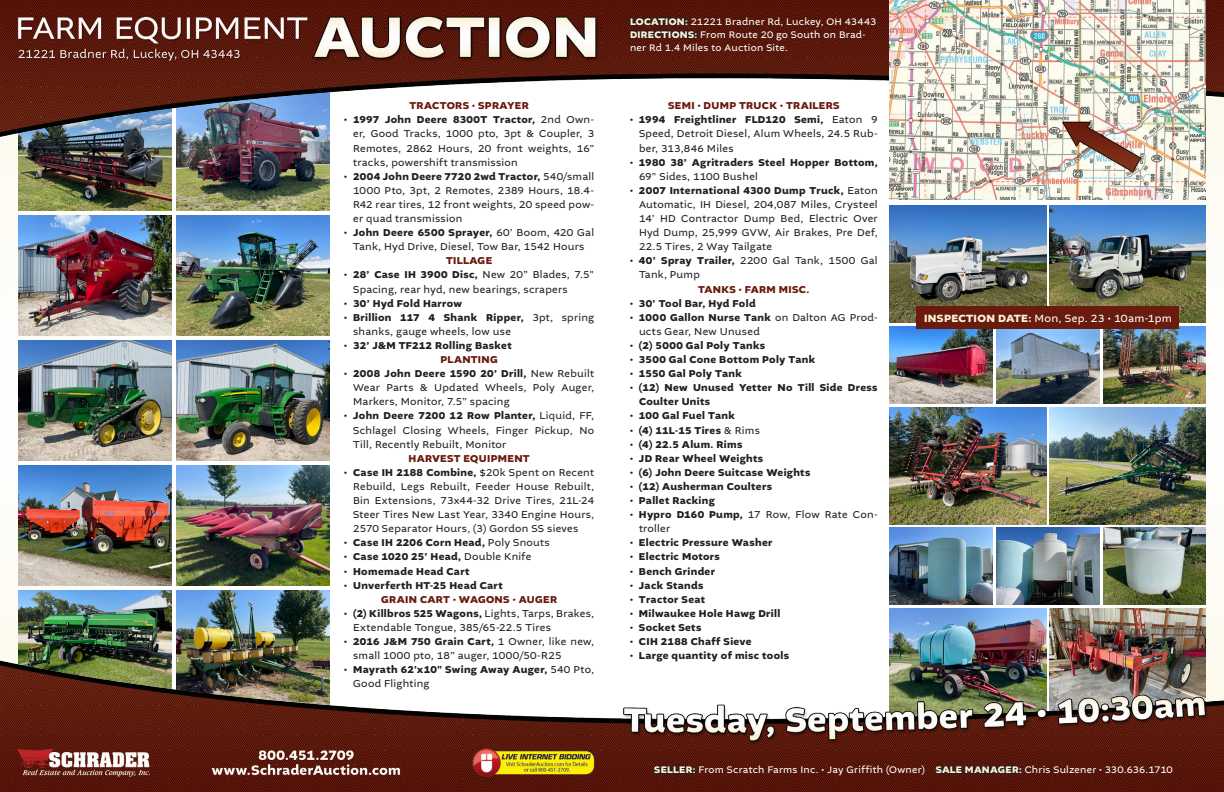
<style>
.page{position:relative;width:1224px;height:792px;background:#fff}
.page>*{position:absolute;margin:0;border:0;box-sizing:border-box;transform-origin:0 0}
.t1{font:11px "Altivo";letter-spacing:.025em;color:#fff}
.t2{font:10.5px/14.1px "Altivo";letter-spacing:.025em;color:#231f20;text-align:justify}
.t3{font:700 10.5px/14.1px "Altivo";letter-spacing:.03em;color:#231f20}
.t4{font:700 10.5px "Altivo";letter-spacing:.03em;color:#691b0d}
.t5{font:10px/13px "Altivo";letter-spacing:.025em;color:#fff}
.s1{font-weight:700}
.s2{font-weight:400}
.s3{font-weight:700;color:#231f20}
.s4{font-weight:700;color:#fbf2d8}
</style>
<div class="page">
<img style="left:0;top:153px;width:1224px;height:486px">
<img style="left:18px;top:153px;width:153px;height:57px">
<img style="left:18px;top:591px;width:153px;height:48px">
<img style="left:176px;top:153px;width:154px;height:57px">
<img style="left:997px;top:528px;width:102px;height:77px">
<img style="left:997px;top:329px;width:102px;height:75px">
<img style="left:1103px;top:528px;width:103px;height:77px">
<img style="left:1103px;top:326px;width:103px;height:78px">
<img style="left:890px;top:528px;width:103px;height:77px">
<img style="left:890px;top:326px;width:103px;height:78px">
<img style="left:890px;top:407px;width:156px;height:117px">
<img style="left:890px;top:206px;width:156px;height:117px">
<img style="left:890px;top:608px;width:156px;height:31px">
<img style="left:1050px;top:407px;width:156px;height:117px">
<img style="left:1050px;top:206px;width:156px;height:117px">
<img style="left:1050px;top:608px;width:156px;height:31px">
<img style="left:176px;top:591px;width:154px;height:48px">
<img style="left:0;top:0;width:1224px;height:153px">
<img style="left:0;top:639px;width:1224px;height:153px">
<img style="left:890px;top:0;width:316px;height:200px">
<img style="left:18px;top:215px;width:153px;height:121px">
<img style="left:18px;top:341px;width:153px;height:120px">
<img style="left:18px;top:466px;width:153px;height:120px">
<img style="left:176px;top:215px;width:154px;height:121px">
<img style="left:176px;top:341px;width:154px;height:120px">
<img style="left:176px;top:466px;width:154px;height:120px">
<div style="left:917px;top:307px;width:262px;height:22px;background:#691b0d"></div>
<p class="t4" style="left:410px;top:99px;width:121px">TRACTORS • SPRAYER</p>
<p class="t2" style="left:353px;top:113px;width:243px;text-indent:-9px"><span class="s1">• 1997 John Deere 8300T Tractor,</span> 2nd Own&shy;er, Good Tracks, 1000 pto, 3pt &amp; Coupler, 3<br>Remotes, 2862 Hours, 20 front weights, 16” tracks, powershift transmission</p>
<p class="t2" style="left:353px;top:169px;width:243px;text-indent:-9px"><span class="s1">• 2004 John Deere 7720 2wd Tractor,</span> 540/small 1000 Pto, 3pt, 2 Remotes, 2389 Hours, 18.4- R42 rear tires, 12 front weights, 20 speed pow&shy;er quad transmission</p>
<p class="t2" style="left:344px;top:226px;width:252px;text-align:center"><span class="s1">• John Deere 6500 Sprayer,</span> 60’ Boom, 420 Gal<br>Tank, Hyd Drive, Diesel, Tow Bar, 1542 Hours</p>
<p class="t4" style="left:446px;top:254px;width:47px">TILLAGE</p>
<p class="t2" style="left:353px;top:268px;width:243px;text-indent:-9px"><span class="s1">• 28’ Case IH 3900 Disc,</span> New 20” Blades, 7.5"<br>Spacing, rear hyd, new bearings, scrapers</p>
<p class="t3" style="left:344px;top:296px;width:119px">• 30’ Hyd Fold Harrow</p>
<p class="t2" style="left:353px;top:310px;width:243px;text-indent:-9px"><span class="s1">• Brillion 117 4 Shank Ripper,</span> 3pt, spring shanks, gauge wheels, low use</p>
<p class="t3" style="left:344px;top:339px;width:169px">• 32’ J&amp;M TF212 Rolling Basket</p>
<p class="t4" style="left:440px;top:353px;width:59px">PLANTING</p>
<p class="t2" style="left:353px;top:367px;width:243px;text-indent:-9px"><span class="s1">• 2008 John Deere 1590 20’ Drill,</span> New Rebuilt Wear Parts &amp; Updated Wheels, Poly Auger, Markers, Monitor, 7.5” spacing</p>
<p class="t2" style="left:353px;top:409px;width:243px;text-indent:-9px"><span class="s1">• John Deere 7200 12 Row Planter,</span> Liquid, FF, Schlagel Closing Wheels, Finger Pickup, No Till, Recently Rebuilt, Monitor</p>
<p class="t4" style="left:409px;top:451px;width:123px">HARVEST EQUIPMENT</p>
<p class="t2" style="left:353px;top:465px;width:243px;text-indent:-9px"><span class="s1">• Case IH 2188 Combine,</span> $20k Spent on Recent Rebuild, Legs Rebuilt, Feeder House Rebuilt, Bin Extensions, 73x44-32 Drive Tires, 21L-24<br>Steer Tires New Last Year, 3340 Engine Hours, 2570 Separator Hours, (3) Gordon SS sieves</p>
<p class="t3" style="left:344px;top:536px;width:207px">• Case IH 2206 Corn Head, <span class="s2">Poly Snouts</span></p>
<p class="t3" style="left:344px;top:550px;width:189px">• Case 1020 25’ Head, <span class="s2">Double Knife</span></p>
<p class="t3" style="left:344px;top:564px;width:127px">• Homemade Head Cart</p>
<p class="t3" style="left:344px;top:578px;width:160px">• Unverferth HT-25 Head Cart</p>
<p class="t4" style="left:381px;top:592px;width:177px">GRAIN CART • WAGONS • AUGER</p>
<p class="t2" style="left:353px;top:606px;width:243px;text-indent:-9px"><span class="s1">• (2) Killbros 525 Wagons,</span> Lights, Tarps, Brakes,<br>Extendable Tongue, 385/65-22.5 Tires</p>
<p class="t2" style="left:353px;top:635px;width:243px;text-indent:-9px"><span class="s1">• 2016 J&amp;M 750 Grain Cart,</span> 1 Owner, like new, small 1000 pto, 18” auger, 1000/50-R25</p>
<p class="t3" style="left:353px;top:663px;width:243px;text-indent:-9px">• Mayrath 62'x10" Swing Away Auger, <span class="s2">540 Pto,<br>Good Flighting</span></p>
<p class="t5" style="left:630px;top:15px;width:248px"><span class="s3">LOCATION:</span> 21221 Bradner Rd, Luckey, OH 43443</p>
<p class="t5" style="left:630px;top:28px;width:237px"><span class="s3">DIRECTIONS:</span> From Route 20 go South on Brad&shy;ner Rd 1.4 Miles to Auction Site.</p>
<p class="t4" style="left:668px;top:99px;width:173px">SEMI • DUMP TRUCK • TRAILERS</p>
<p class="t2" style="left:639px;top:113px;width:240px;text-indent:-9px"><span class="s1">• 1994 Freightliner FLD120 Semi,</span> Eaton 9<br>Speed, Detroit Diesel, Alum Wheels, 24.5 Rub&shy;ber, 313,846 Miles</p>
<p class="t3" style="left:639px;top:155px;width:240px;text-indent:-9px">• 1980 38’ Agritraders Steel Hopper Bottom,<br><span class="s2">69" Sides, 1100 Bushel</span></p>
<p class="t2" style="left:639px;top:183px;width:240px;text-indent:-9px"><span class="s1">• 2007 International 4300 Dump Truck,</span> Eaton Automatic, IH Diesel, 204,087 Miles, Crysteel 14’ HD Contractor Dump Bed, Electric Over Hyd Dump, 25,999 GVW, Air Brakes, Pre Def, 22.5 Tires, 2 Way Tailgate</p>
<p class="t2" style="left:639px;top:254px;width:240px;text-indent:-9px"><span class="s1">• 40’ Spray Trailer,</span> 2200 Gal Tank, 1500 Gal<br>Tank, Pump</p>
<p class="t4" style="left:698px;top:282px;width:113px">TANKS • FARM MISC.</p>
<p class="t3" style="left:630px;top:296px;width:127px">• 30’ Tool Bar, Hyd Fold</p>
<p class="t2" style="left:639px;top:310px;width:240px;text-indent:-9px"><span class="s1">• 1000 Gallon Nurse Tank</span> on Dalton AG Prod&shy;ucts Gear, New Unused</p>
<p class="t3" style="left:630px;top:339px;width:137px">• (2) 5000 Gal Poly Tanks</p>
<p class="t3" style="left:630px;top:353px;width:187px">• 3500 Gal Cone Bottom Poly Tank</p>
<p class="t3" style="left:630px;top:367px;width:114px">• 1550 Gal Poly Tank</p>
<p class="t3" style="left:639px;top:381px;width:240px;text-indent:-9px">• (12) New Unused Yetter No Till Side Dress<br>Coulter Units</p>
<p class="t3" style="left:630px;top:409px;width:106px">• 100 Gal Fuel Tank</p>
<p class="t3" style="left:630px;top:423px;width:131px">• (4) 11L-15 Tires <span class="s2">&amp; Rims</span></p>
<p class="t3" style="left:630px;top:437px;width:114px">• (4) 22.5 Alum. Rims</p>
<p class="t3" style="left:630px;top:451px;width:135px">• JD Rear Wheel Weights</p>
<p class="t3" style="left:630px;top:466px;width:182px">• (6) John Deere Suitcase Weights</p>
<p class="t3" style="left:630px;top:480px;width:144px">• (12) Ausherman Coulters</p>
<p class="t3" style="left:630px;top:494px;width:86px">• Pallet Racking</p>
<p class="t2" style="left:639px;top:508px;width:240px;text-indent:-9px"><span class="s1">• Hypro D160 Pump,</span> 17 Row, Flow Rate Con&shy;troller</p>
<p class="t3" style="left:630px;top:536px;width:144px">• Electric Pressure Washer</p>
<p class="t3" style="left:630px;top:550px;width:91px">• Electric Motors</p>
<p class="t3" style="left:630px;top:564px;width:87px">• Bench Grinder</p>
<p class="t3" style="left:630px;top:578px;width:75px">• Jack Stands</p>
<p class="t3" style="left:630px;top:592px;width:77px">• Tractor Seat</p>
<p class="t3" style="left:630px;top:607px;width:152px">• Milwaukee Hole Hawg Drill</p>
<p class="t3" style="left:630px;top:621px;width:73px">• Socket Sets</p>
<p class="t3" style="left:630px;top:635px;width:123px">• CIH 2188 Chaff Sieve</p>
<p class="t3" style="left:630px;top:649px;width:161px">• Large quantity of misc tools</p>
<p class="t1" style="left:924px;top:311px;width:249px"><span class="s4">INSPECTION DATE:</span> Mon, Sep. 23 • 10am-1pm</p>
<p class="t5" style="left:654px;top:763px;width:520px"><span class="s3">SELLER:</span> From Scratch Farms Inc. • Jay Griffith (Owner) <span class="s3">SALE MANAGER:</span> Chris Sulzener • 330.636.1710</p>
</div>
